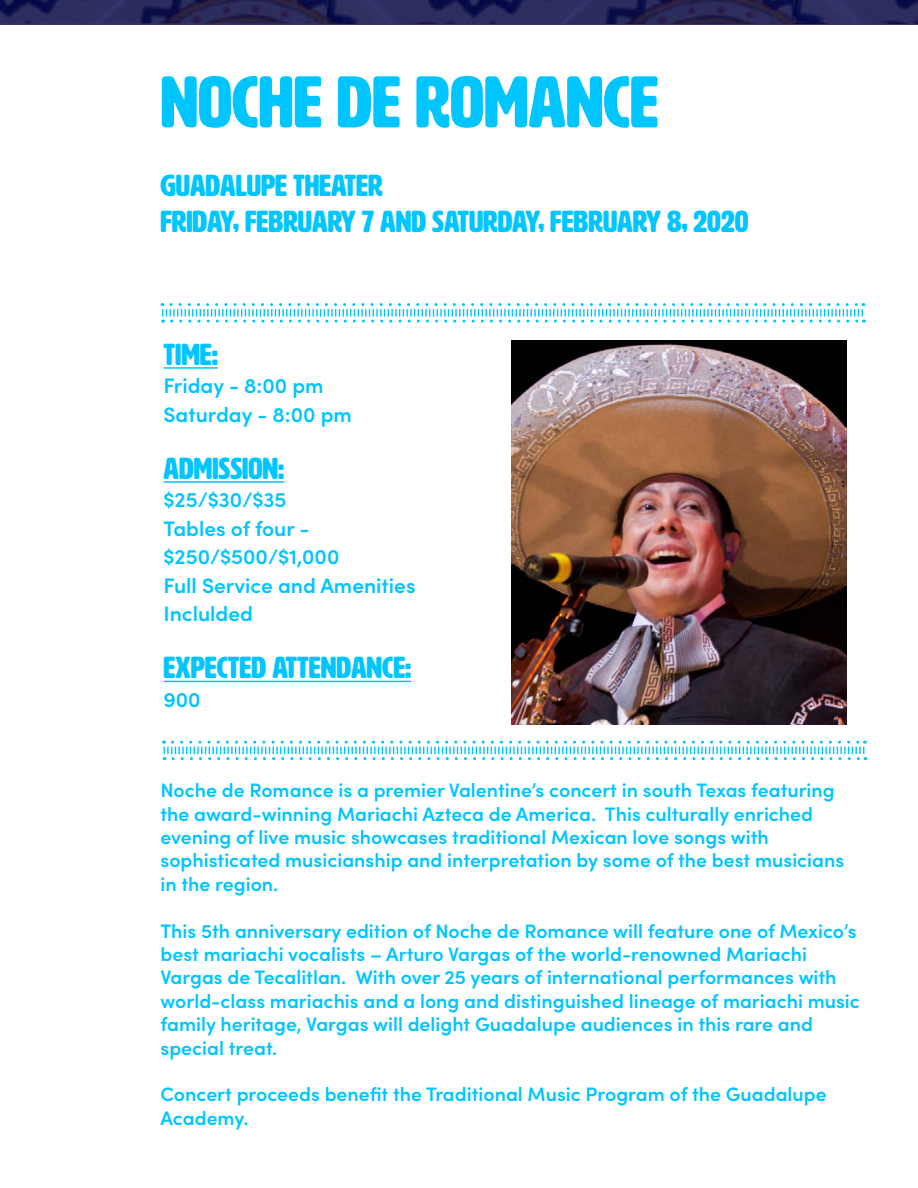
<style>
.page{position:relative;width:918px;height:1188px;background:#fff}
.page>*{position:absolute;margin:0;border:0;box-sizing:border-box;transform-origin:0 0}
.t1{font:72px "HWT Artz";color:#00c5ff}
.t2{font:30px "HWT Artz";color:#00c5ff}
.t3{font:600 21px/28.5px "Sofia Pro";color:#00c5ff}
.t4{font:600 19.5px/23.4px "Sofia Pro";color:#00c5ff}
</style>
<div class="page">
<svg style="left:0;top:0;width:918px;height:25px;background:#262657"></svg>
<hr style="left:164px;top:367px;width:54px;height:2px;background:#00c5ff">
<hr style="left:164px;top:481px;width:120px;height:2px;background:#00c5ff">
<hr style="left:164px;top:681px;width:247px;height:1px;background:#00c5ff">
<svg style="left:162px;top:303px;width:702px;height:20px"></svg>
<svg style="left:163px;top:741px;width:703px;height:19px"></svg>
<img style="left:512px;top:341px;width:334px;height:384px">
<p class="t1" style="left:160px;top:64px;width:500px">NOCHE DE ROMANCE</p>
<p class="t2" style="left:160px;top:170px;width:224px">GUADALUPE THEATER</p>
<p class="t2" style="left:160px;top:206px;width:590px">FRIDAY, FEBRUARY 7 AND SATURDAY, FEBRUARY 8, 2020</p>
<p class="t2" style="left:164px;top:339px;width:56px">TIME:</p>
<p class="t3" style="left:164px;top:370px;width:162px">Friday - 8:00 pm</p>
<p class="t3" style="left:164px;top:399px;width:190px">Saturday - 8:00 pm</p>
<p class="t2" style="left:164px;top:453px;width:122px">ADMISSION:</p>
<p class="t3" style="left:164px;top:484px;width:125px">$25/$30/$35</p>
<p class="t3" style="left:164px;top:513px;width:148px">Tables of four -</p>
<p class="t3" style="left:164px;top:541px;width:177px">$250/$500/$1,000</p>
<p class="t3" style="left:164px;top:570px;width:254px">Full Service and Amenities<br>Inclulded</p>
<p class="t2" style="left:164px;top:652px;width:249px">EXPECTED ATTENDANCE:</p>
<p class="t3" style="left:164px;top:684px;width:39px">900</p>
<p class="t4" style="left:160px;top:777px;width:685px">Noche de Romance is a premier Valentine’s concert in south Texas featuring the award-winning Mariachi Azteca de America. This culturally enriched evening of live music showcases traditional Mexican love songs with sophisticated musicianship and interpretation by some of the best musicians in the region.</p>
<p class="t4" style="left:160px;top:918px;width:701px">This 5th anniversary edition of Noche de Romance will feature one of Mexico’s best mariachi vocalists – Arturo Vargas of the world-renowned Mariachi Vargas de Tecalitlan. With over 25 years of international performances with world-class mariachis and a long and distinguished lineage of mariachi music family heritage, Vargas will delight Guadalupe audiences in this rare and special treat.</p>
<p class="t4" style="left:160px;top:1081px;width:668px">Concert proceeds benefit the Traditional Music Program of the Guadalupe<br>Academy.</p>
</div>
